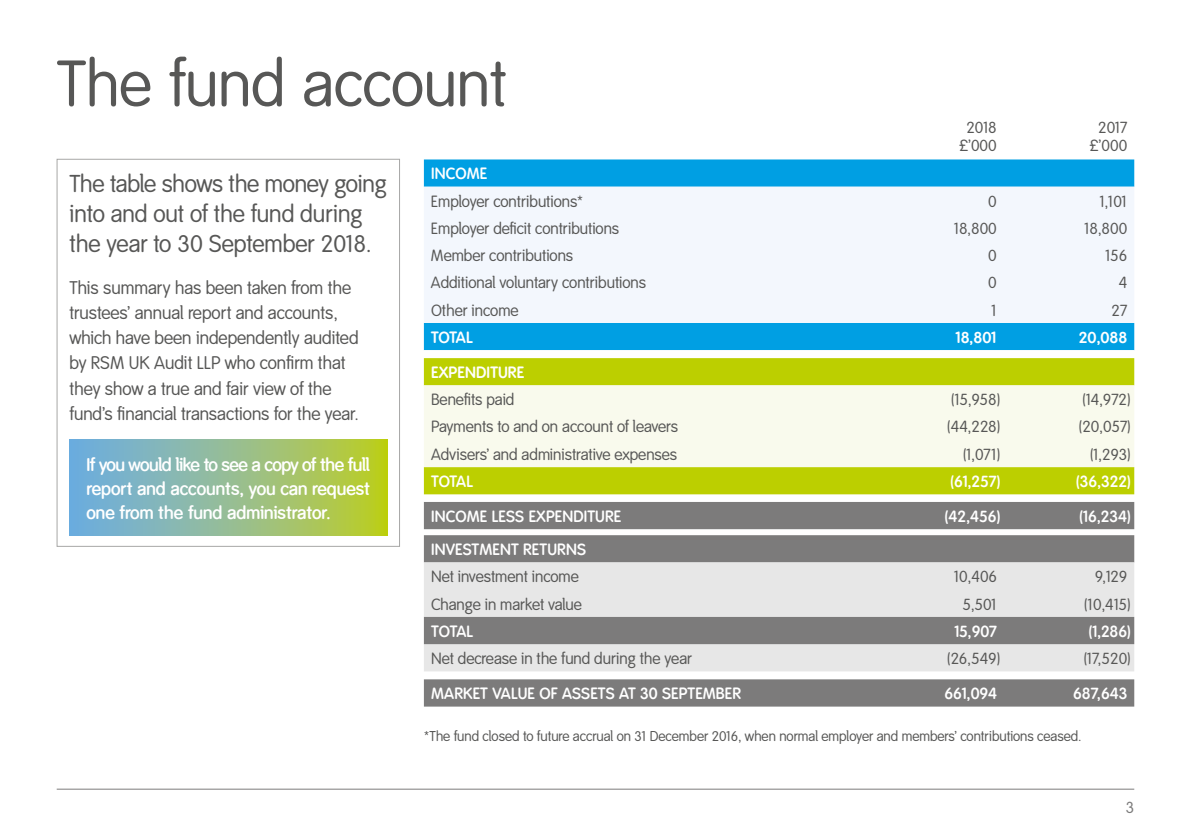
<style>
.page{position:relative;width:1191px;height:840px;background:#fff}
.page>*{position:absolute;margin:0;border:0;box-sizing:border-box;transform-origin:0 0}
.t1{font:64px "Smith&Nephew";color:#575756}
.t2{font:24px/30px "Smith&Nephew";letter-spacing:-.005em;color:#575756}
.t3{font:18px/25px "Smith&Nephew";color:#575756}
.t4{font:600 18px/24px "Smith&Nephew";color:#fff;text-align:justify}
.t5{font:16px/18px "Smith&Nephew";color:#575756;text-align:center}
.t6{font:600 16px "Smith&Nephew";letter-spacing:.01em;color:#fff}
.t7{font:700 16px "Smith&Nephew";letter-spacing:.01em;color:#fff}
.t8{font:16px "Smith&Nephew";color:#7c7b7b}
.t9{font:14px "Smith&Nephew";color:#575756}
</style>
<div class="page">
<hr style="left:57px;top:788px;width:1077px;height:1px;background:#7c7b7b">
<div style="left:424px;top:159px;width:710px;height:191px;background:#009fe3"></div>
<div style="left:424px;top:187px;width:710px;height:136px;background:#f3f7fd"></div>
<div style="left:424px;top:358px;width:710px;height:136px;background:#bccf00"></div>
<div style="left:424px;top:385px;width:710px;height:82px;background:#f9faed"></div>
<svg style="left:424px;top:502px;width:710px;height:60px;background:#898888"></svg>
<div style="left:424px;top:562px;width:710px;height:54px;background:#e7e7e7"></div>
<svg style="left:424px;top:616px;width:710px;height:90px;background:#a9a8a8"></svg>
<svg style="left:69px;top:439px;width:318px;height:96px;background:#94bd8d"></svg>
<div style="left:57px;top:159px;width:343px;height:387px;border:1px solid #a7a7a6"></div>
<h1 class="t1" style="left:57px;top:47px;width:451px">The fund account</h1>
<p class="t5" style="left:959px;top:119px;width:39px">2018 £’000</p>
<p class="t5" style="left:1089px;top:119px;width:39px">2017 £’000</p>
<h2 class="t2" style="left:69px;top:169px;width:319px">The table shows the money going into and out of the fund during the year to 30 September 2018.</h2>
<p class="t3" style="left:69px;top:276px;width:291px">This summary has been taken from the trustees’ annual report and accounts, which have been independently audited by RSM UK Audit LLP who confirm that they show a true and fair view of the fund’s financial transactions for the year.</p>
<p class="t4" style="left:86px;top:452px;width:285px">If you would like to see a copy of the full report and accounts, you can request one from the fund administrator.</p>
<p class="t6" style="left:431px;top:164px;width:58px">INCOME</p>
<p class="t5" style="left:431px;top:192px;width:154px">Employer contributions*</p>
<p class="t5" style="left:988px;top:192px;width:10px">0</p>
<p class="t5" style="left:1099px;top:192px;width:29px">1,101</p>
<p class="t5" style="left:431px;top:219px;width:190px">Employer deficit contributions</p>
<p class="t5" style="left:954px;top:219px;width:44px">18,800</p>
<p class="t5" style="left:1084px;top:219px;width:44px">18,800</p>
<p class="t5" style="left:431px;top:247px;width:144px">Member contributions</p>
<p class="t5" style="left:988px;top:247px;width:10px">0</p>
<p class="t5" style="left:1105px;top:247px;width:23px">156</p>
<p class="t5" style="left:431px;top:274px;width:217px">Additional voluntary contributions</p>
<p class="t5" style="left:988px;top:274px;width:10px">0</p>
<p class="t5" style="left:1118px;top:274px;width:10px">4</p>
<p class="t5" style="left:431px;top:301px;width:89px">Other income</p>
<p class="t5" style="left:991px;top:301px;width:7px">1</p>
<p class="t5" style="left:1111px;top:301px;width:17px">27</p>
<p class="t7" style="left:431px;top:327px;width:43px">TOTAL</p>
<p class="t7" style="left:955px;top:327px;width:43px">18,801</p>
<p class="t7" style="left:1078px;top:327px;width:50px">20,088</p>
<p class="t7" style="left:431px;top:363px;width:95px">EXPENDITURE</p>
<p class="t5" style="left:431px;top:391px;width:85px">Benefits paid</p>
<p class="t5" style="left:951px;top:391px;width:51px">(15,958)</p>
<p class="t5" style="left:1082px;top:391px;width:50px">(14,972)</p>
<p class="t5" style="left:431px;top:418px;width:249px">Payments to and on account of leavers</p>
<p class="t5" style="left:947px;top:418px;width:55px">(44,228)</p>
<p class="t5" style="left:1078px;top:418px;width:54px">(20,057)</p>
<p class="t5" style="left:431px;top:445px;width:248px">Advisers’ and administrative expenses</p>
<p class="t5" style="left:962px;top:445px;width:39px">(1,071)</p>
<p class="t5" style="left:1089px;top:445px;width:43px">(1,293)</p>
<p class="t6" style="left:431px;top:471px;width:43px">TOTAL</p>
<p class="t6" style="left:950px;top:471px;width:52px">(61,257)</p>
<p class="t6" style="left:1075px;top:471px;width:57px">(36,322)</p>
<p class="t6" style="left:431px;top:506px;width:192px">INCOME LESS EXPENDITURE</p>
<p class="t6" style="left:944px;top:506px;width:57px">(42,456)</p>
<p class="t6" style="left:1079px;top:506px;width:53px">(16,234)</p>
<p class="t6" style="left:431px;top:540px;width:156px">INVESTMENT RETURNS</p>
<p class="t5" style="left:431px;top:568px;width:149px">Net investment income</p>
<p class="t5" style="left:954px;top:568px;width:44px">10,406</p>
<p class="t5" style="left:1095px;top:568px;width:34px">9,129</p>
<p class="t5" style="left:431px;top:595px;width:152px">Change in market value</p>
<p class="t5" style="left:962px;top:595px;width:36px">5,501</p>
<p class="t5" style="left:1084px;top:595px;width:49px">(10,415)</p>
<p class="t6" style="left:431px;top:621px;width:43px">TOTAL</p>
<p class="t6" style="left:954px;top:621px;width:44px">15,907</p>
<p class="t6" style="left:1088px;top:621px;width:44px">(1,286)</p>
<p class="t5" style="left:431px;top:649px;width:262px">Net decrease in the fund during the year</p>
<p class="t5" style="left:947px;top:649px;width:55px">(26,549)</p>
<p class="t5" style="left:1083px;top:649px;width:49px">(17,520)</p>
<p class="t6" style="left:431px;top:684px;width:311px">MARKET VALUE OF ASSETS AT 30 SEPTEMBER</p>
<p class="t6" style="left:944px;top:684px;width:54px">661,094</p>
<p class="t6" style="left:1073px;top:684px;width:56px">687,643</p>
<p class="t9" style="left:424px;top:727px;width:659px">*The fund closed to future accrual on 31 December 2016, when normal employer and members’ contributions ceased.</p>
<p class="t8" style="left:1125px;top:797px;width:10px">3</p>
</div>
